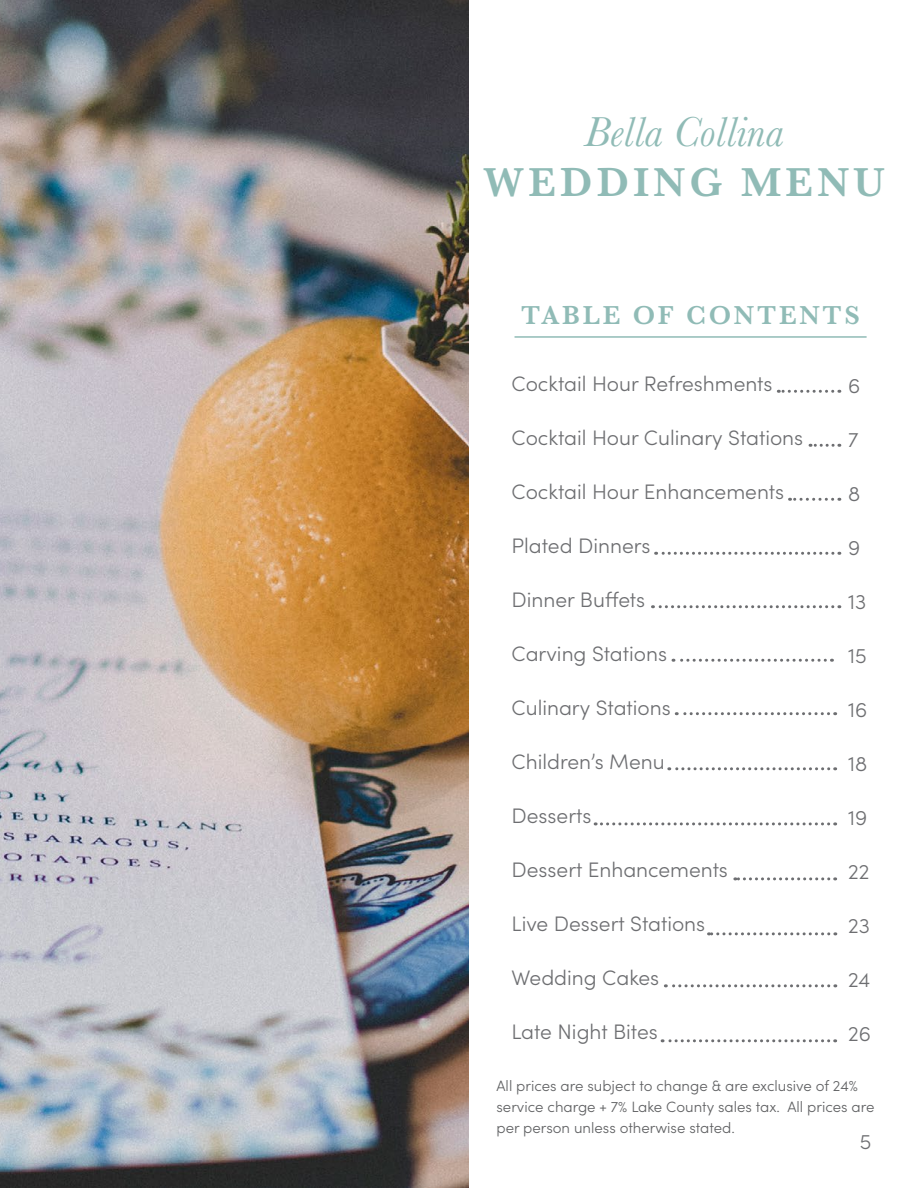
<style>
.page{position:relative;width:918px;height:1188px;background:#fff}
.page>*{position:absolute;margin:0;border:0;box-sizing:border-box;transform-origin:0 0}
.t1{font:italic 43.5px "Baskerville";color:#90bbb6}
.t2{font:600 42px "Baskerville";letter-spacing:.1em;color:#90bbb6}
.t3{font:600 27px "Baskerville";letter-spacing:.1em;color:#90bbb6}
.t4{font:300 21px "Sofia Pro";color:#6d6e71}
.t5{font:300 15px/21px "Sofia Pro";color:#5f6062}
</style>
<div class="page">
<img style="left:0;top:0;width:469px;height:1188px">
<hr style="left:515px;top:336px;width:352px;height:2px;background:#90bbb6">
<svg style="left:778px;top:390px;width:55px;height:3px"></svg>
<svg style="left:810px;top:444px;width:23px;height:3px"></svg>
<svg style="left:790px;top:498px;width:43px;height:3px"></svg>
<svg style="left:656px;top:552px;width:177px;height:3px"></svg>
<svg style="left:652px;top:605px;width:181px;height:3px"></svg>
<svg style="left:673px;top:659px;width:152px;height:3px"></svg>
<svg style="left:676px;top:712px;width:153px;height:3px"></svg>
<svg style="left:595px;top:822px;width:234px;height:3px"></svg>
<svg style="left:735px;top:877px;width:94px;height:3px"></svg>
<svg style="left:709px;top:932px;width:120px;height:3px"></svg>
<svg style="left:665px;top:984px;width:164px;height:3px"></svg>
<svg style="left:662px;top:1039px;width:167px;height:3px"></svg>
<svg style="left:669px;top:767px;width:160px;height:3px"></svg>
<h1 class="t1" style="left:585px;top:103px;width:201px">Bella Collina</h1>
<h2 class="t2" style="left:483px;top:153px;width:403px">WEDDING MENU</h2>
<p class="t3" style="left:521px;top:296px;width:340px">TABLE OF CONTENTS</p>
<p class="t4" style="left:512px;top:368px;width:263px">Cocktail Hour Refreshments</p>
<p class="t4" style="left:512px;top:422px;width:293px">Cocktail Hour Culinary Stations</p>
<p class="t4" style="left:512px;top:476px;width:274px">Cocktail Hour Enhancements</p>
<p class="t4" style="left:512px;top:530px;width:140px">Plated Dinners</p>
<p class="t4" style="left:512px;top:584px;width:135px">Dinner Buffets</p>
<p class="t4" style="left:512px;top:638px;width:157px">Carving Stations</p>
<p class="t4" style="left:512px;top:692px;width:161px">Culinary Stations</p>
<p class="t4" style="left:512px;top:746px;width:155px">Children’s Menu</p>
<p class="t4" style="left:512px;top:800px;width:81px">Desserts</p>
<p class="t4" style="left:512px;top:854px;width:218px">Dessert Enhancements</p>
<p class="t4" style="left:512px;top:908px;width:195px">Live Dessert Stations</p>
<p class="t4" style="left:512px;top:962px;width:149px">Wedding Cakes</p>
<p class="t4" style="left:512px;top:1016px;width:148px">Late Night Bites</p>
<p class="t5" style="left:497px;top:1075px;width:379px">All prices are subject to change &amp; are exclusive of 24% service charge + 7% Lake County sales tax. All prices are per person unless otherwise stated.</p>
<p class="t4" style="left:848px;top:370px;width:14px">6</p>
<p class="t4" style="left:848px;top:424px;width:12px">7</p>
<p class="t4" style="left:848px;top:478px;width:14px">8</p>
<p class="t4" style="left:848px;top:532px;width:14px">9</p>
<p class="t4" style="left:848px;top:586px;width:20px">13</p>
<p class="t4" style="left:848px;top:640px;width:20px">15</p>
<p class="t4" style="left:848px;top:694px;width:21px">16</p>
<p class="t4" style="left:848px;top:748px;width:21px">18</p>
<p class="t4" style="left:848px;top:802px;width:21px">19</p>
<p class="t4" style="left:848px;top:856px;width:23px">22</p>
<p class="t4" style="left:848px;top:910px;width:23px">23</p>
<p class="t4" style="left:848px;top:964px;width:24px">24</p>
<p class="t4" style="left:848px;top:1018px;width:24px">26</p>
<p class="t4" style="left:860px;top:1127px;width:13px">5</p>
</div>
